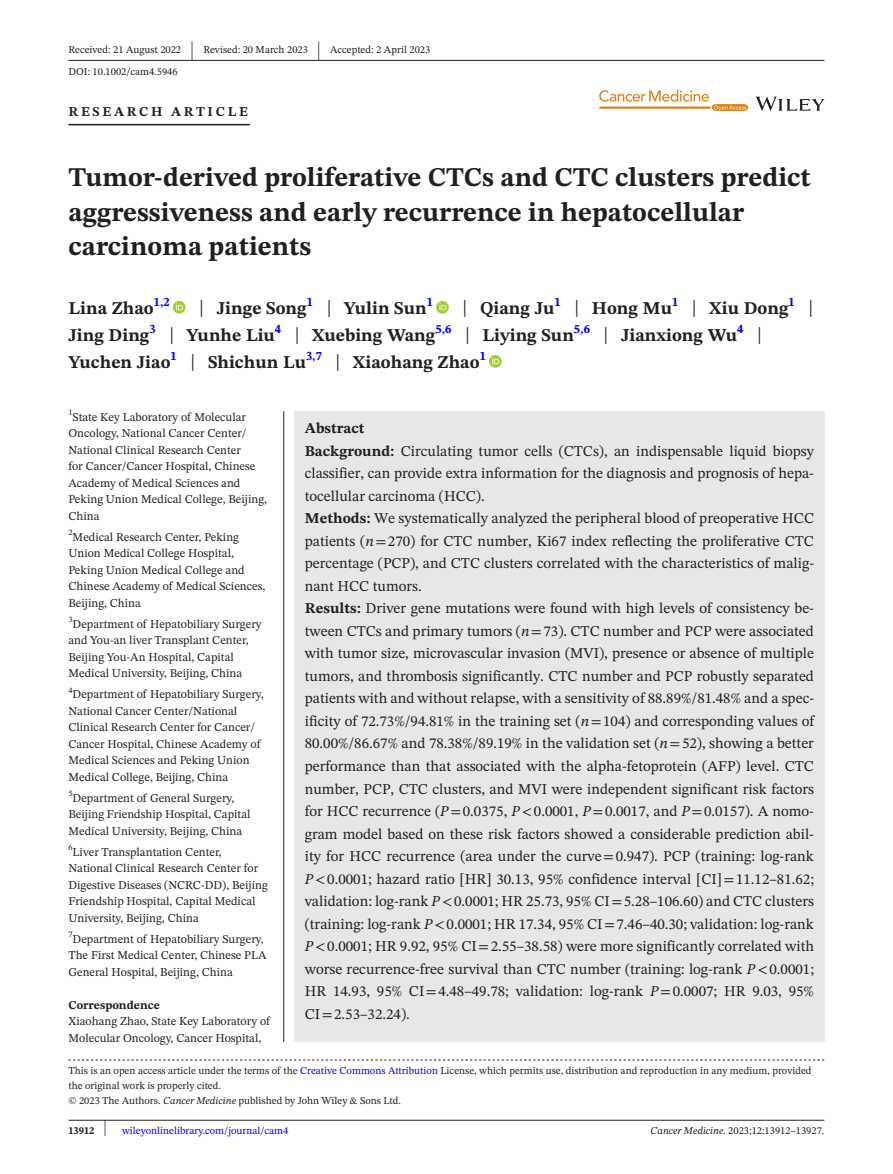
<style>
.page{position:relative;width:893px;height:1174px;background:#fff}
.page>*{position:absolute;margin:0;border:0;box-sizing:border-box;transform-origin:0 0}
.t1{font:700 27px/34.5px "STIX Two Text";color:#231f20}
.t2{font:25.65px "STIX Two Text";color:#231f20;scale:.49 1}
.t3{font:700 18px/27px "STIX Two Text";color:#231f20}
.t4{font:15px/22.5px "STIX Two Text";color:#231f20}
.t5{font:700 13.5px "STIX Two Text";letter-spacing:.2em;color:#231f20}
.t6{font:12px/16.5px "STIX Two Text";color:#231f20}
.t7{font:700 12px "STIX Two Text";color:#231f20}
.t8{font:10.5px/15px "STIX Two Text";color:#231f20}
.t9{font:10.5px "STIX Two Text";color:#00f}
.t10{font:8.4px "STIX Two Text";color:#231f20}
.s1{font-weight:400;font-size:23.4px}
.s2{font-weight:700}
.s3{font-style:italic}
.s4{font-family:"STIX"}
.s5{color:#00f}
.s6{font-weight:700;color:#231f20}
.s7{font-size:22.2px;color:#231f20}
</style>
<div class="page">
<hr style="left:68px;top:1119px;width:756px;height:1px;background:#231f20">
<svg style="left:756px;top:97px;width:68px;height:14px"></svg>
<svg style="left:599px;top:90px;width:149px;height:21px"></svg>
<hr style="left:68px;top:60px;width:756px;height:1px;background:#231f20">
<hr style="left:68px;top:124px;width:182px;height:1px;background:#231f20">
<svg style="left:173px;top:301px;width:12px;height:13px"></svg>
<svg style="left:176px;top:303px;width:7px;height:7px"></svg>
<svg style="left:436px;top:301px;width:13px;height:13px"></svg>
<svg style="left:439px;top:303px;width:7px;height:7px"></svg>
<svg style="left:489px;top:355px;width:13px;height:13px"></svg>
<svg style="left:492px;top:357px;width:7px;height:7px"></svg>
<svg style="left:68px;top:1059px;width:756px;height:1px"></svg>
<div style="left:294px;top:411px;width:530px;height:630px;background:#e6e7e9"></div>
<hr style="left:283px;top:411px;width:1px;height:630px;background:#231f20">
<p class="t8" style="left:68px;top:42px;width:114px">Received: 21 August 2022</p>
<h2 class="t2" style="left:191px;top:32px;width:8px">|</h2>
<p class="t8" style="left:203px;top:42px;width:106px">Revised: 20 March 2023</p>
<h2 class="t2" style="left:317px;top:32px;width:8px">|</h2>
<p class="t8" style="left:330px;top:42px;width:102px">Accepted: 2 April 2023</p>
<p class="t8" style="left:68px;top:64px;width:111px">DOI: 10.1002/cam4.5946</p>
<p class="t5" style="left:68px;top:101px;width:181px">RESEARCH ARTICLE</p>
<h1 class="t1" style="left:68px;top:161px;width:744px">Tumor-derived proliferative CTCs and CTC clusters predict aggressiveness and early recurrence in hepatocellular carcinoma patients</h1>
<p class="t3" style="left:68px;top:295px;width:103px">Lina Zhao<sup>1,2</sup></p>
<p class="t3" style="left:199px;top:295px;width:235px"><span class="s1">|</span> Jinge Song<sup>1</sup> <span class="s1">|</span> Yulin Sun<sup>1</sup></p>
<p class="t3" style="left:68px;top:295px;width:746px;text-indent:394px"><span class="s1">|</span> Qiang Ju<sup>1</sup> <span class="s1">|</span> Hong Mu<sup>1</sup> <span class="s1">|</span> Xiu Dong<sup>1</sup> <span class="s1">|<br></span>Jing Ding<sup>3</sup> <span class="s1">|</span> Yunhe Liu<sup>4</sup> <span class="s1">|</span> Xuebing Wang<sup>5,6</sup> <span class="s1">|</span> Liying Sun<sup>5,6</sup> <span class="s1">|</span> Jianxiong Wu<sup>4</sup> <span class="s1">|<br></span>Yuchen Jiao<sup>1</sup> <span class="s1">|</span> Shichun Lu<sup>3,7</sup> <span class="s1">|</span> Xiaohang Zhao<sup>1</sup></p>
<p class="t6" style="left:68px;top:408px;width:200px"><sup>1</sup>State Key Laboratory of Molecular<br>Oncology, National Cancer Center/<br>National Clinical Research Center<br>for Cancer/Cancer Hospital, Chinese<br>Academy of Medical Sciences and<br>Peking Union Medical College, Beijing,<br>China</p>
<p class="t6" style="left:68px;top:528px;width:198px"><sup>2</sup>Medical Research Center, Peking<br>Union Medical College Hospital,<br>Peking Union Medical College and<br>Chinese Academy of Medical Sciences,<br>Beijing, China</p>
<p class="t6" style="left:68px;top:615px;width:195px"><sup>3</sup>Department of Hepatobiliary Surgery and You-an liver Transplant Center, Beijing You-An Hospital, Capital Medical University, Beijing, China</p>
<p class="t6" style="left:68px;top:686px;width:197px"><sup>4</sup>Department of Hepatobiliary Surgery, National Cancer Center/National Clinical Research Center for Cancer/ Cancer Hospital, Chinese Academy of Medical Sciences and Peking Union Medical College, Beijing, China</p>
<p class="t10" style="left:68px;top:787px;width:6px">5</p>
<p class="t6" style="left:68px;top:789px;width:184px;text-indent:4px">Department of General Surgery,<br>Beijing Friendship Hospital, Capital<br>Medical University, Beijing, China</p>
<p class="t10" style="left:68px;top:841px;width:6px">6</p>
<p class="t6" style="left:68px;top:843px;width:201px;text-indent:4px">Liver Transplantation Center, National Clinical Research Center for Digestive Diseases (NCRC-DD), Beijing Friendship Hospital, Capital Medical University, Beijing, China</p>
<p class="t10" style="left:68px;top:928px;width:6px">7</p>
<p class="t6" style="left:68px;top:930px;width:200px;text-indent:4px">Department of Hepatobiliary Surgery,<br>The First Medical Center, Chinese PLA<br>General Hospital, Beijing, China</p>
<p class="t7" style="left:68px;top:996px;width:93px">Correspondence</p>
<p class="t6" style="left:68px;top:1013px;width:203px">Xiaohang Zhao, State Key Laboratory of<br>Molecular Oncology, Cancer Hospital,</p>
<p class="t4" style="left:305px;top:417px;width:511px"><span class="s2">Abstract<br>Background:</span> Circulating tumor cells (CTCs), an indispensable liquid biopsy classifier, can provide extra information for the diagnosis and prognosis of hepa&shy;tocellular carcinoma (HCC).<br><span class="s2">Methods:</span> We systematically analyzed the peripheral blood of preoperative HCC patients (<span class="s3">n</span><span class="s4">=</span>270) for CTC number, Ki67 index reflecting the proliferative CTC percentage (PCP), and CTC clusters correlated with the characteristics of malig&shy;nant HCC tumors.<br><span class="s2">Results:</span> Driver gene mutations were found with high levels of consistency be&shy;tween CTCs and primary tumors (<span class="s3">n</span><span class="s4">=</span>73). CTC number and PCP were associated with tumor size, microvascular invasion (MVI), presence or absence of multiple tumors, and thrombosis significantly. CTC number and PCP robustly separated patients with and without relapse, with a sensitivity of 88.89%/81.48% and a spec&shy;ificity of 72.73%/94.81% in the training set (<span class="s3">n</span><span class="s4">=</span>104) and corresponding values of 80.00%/86.67% and 78.38%/89.19% in the validation set (<span class="s3">n</span><span class="s4">=</span>52), showing a better performance than that associated with the alpha-fetoprotein (AFP) level. CTC number, PCP, CTC clusters, and MVI were independent significant risk factors for HCC recurrence (<span class="s3">P</span><span class="s4">=</span>0.0375, <span class="s3">P</span><span class="s4">&lt;</span>0.0001, <span class="s3">P</span><span class="s4">=</span>0.0017, and <span class="s3">P</span><span class="s4">=</span>0.0157). A nomo&shy;gram model based on these risk factors showed a considerable prediction abil&shy;ity for HCC recurrence (area under the curve<span class="s4">=</span>0.947). PCP (training: log-rank <span class="s3">P</span><span class="s4">&lt;</span>0.0001; hazard ratio [HR] 30.13, 95% confidence interval [CI]<span class="s4">=</span>11.12–81.62; validation: log-rank <span class="s3">P</span><span class="s4">&lt;</span>0.0001; HR 25.73, 95% CI<span class="s4">=</span>5.28–106.60) and CTC clusters (training: log-rank <span class="s3">P</span><span class="s4">&lt;</span>0.0001; HR 17.34, 95% CI<span class="s4">=</span>7.46–40.30; validation: log-rank <span class="s3">P</span><span class="s4">&lt;</span>0.0001; HR 9.92, 95% CI<span class="s4">=</span>2.55–38.58) were more significantly correlated with worse recurrence-free survival than CTC number (training: log-rank <span class="s3">P</span><span class="s4">&lt;</span>0.0001; HR 14.93, 95% CI<span class="s4">=</span>4.48–49.78; validation: log-rank <span class="s3">P</span><span class="s4">=</span>0.0007; HR 9.03, 95% CI<span class="s4">=</span>2.53–32.24).</p>
<p class="t8" style="left:68px;top:1063px;width:745px">This is an open access article under the terms of the <span class="s5">Creative Commons Attribution</span> License, which permits use, distribution and reproduction in any medium, provided the original work is properly cited.<br>© 2023 The Authors. <span class="s3">Cancer Medicine</span> published by John Wiley &amp; Sons Ltd.</p>
<p class="t9" style="left:68px;top:1123px;width:221px"><span class="s6">13912</span> <span class="s7">|</span> wileyonlinelibrary.com/journal/cam4</p>
<p class="t8" style="left:650px;top:1123px;width:175px"><span class="s3">Cancer Medicine.</span> 2023;12:13912–13927.</p>
</div>
